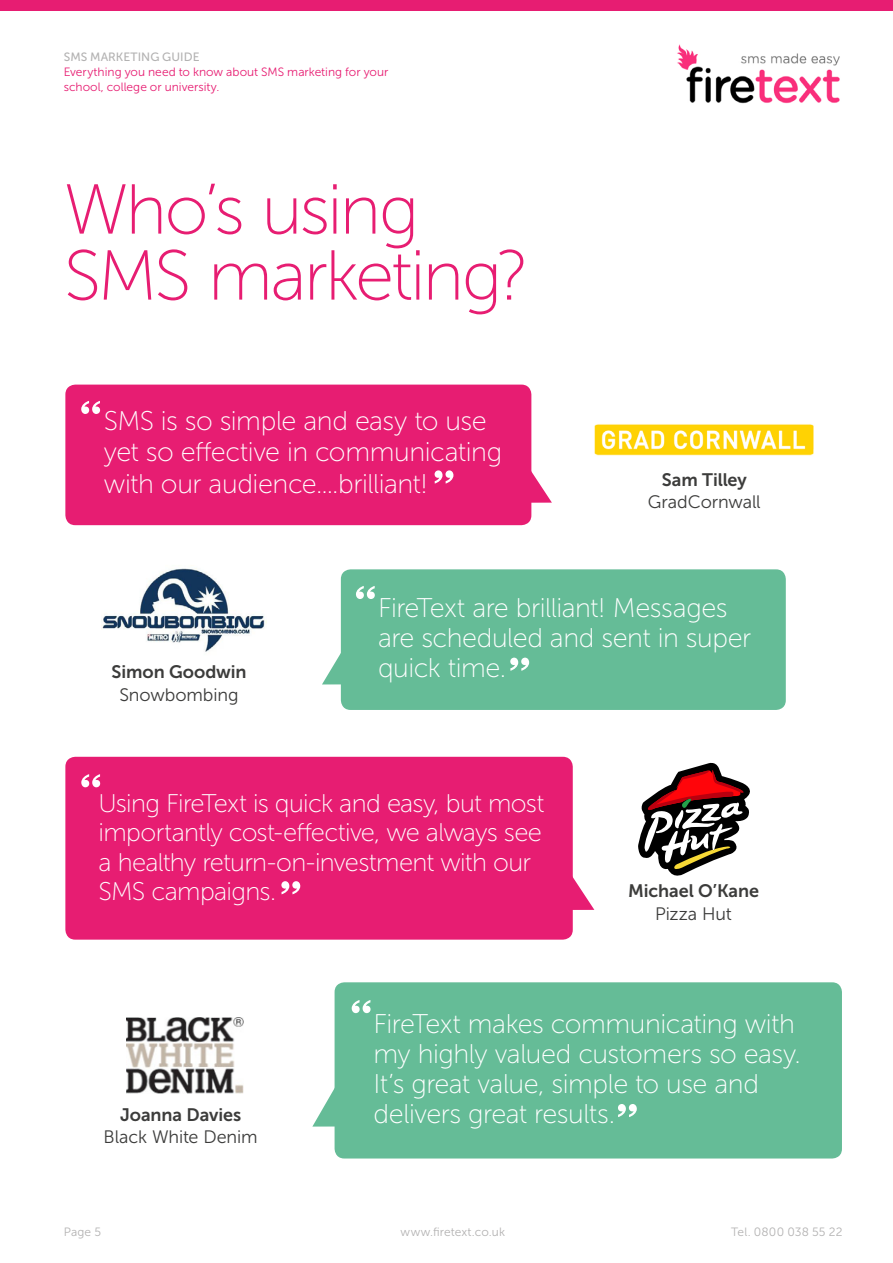
<style>
.page{position:relative;width:893px;height:1263px;background:#fff}
.page>*{position:absolute;margin:0;border:0;box-sizing:border-box;transform-origin:0 0}
.t1{font:70.5px/66px "Museo Sans 100";letter-spacing:-.04em;color:#e71d72}
.t2{font:27px/30px "Museo Sans 100";letter-spacing:-.02em;color:#fff}
.t3{font:25.5px/29.2px "Museo Sans 100";letter-spacing:-.03em;color:#fff}
.t4{font:18px "Museo Sans 700";letter-spacing:-.005em;color:#3c3c3b}
.t5{font:18px "Museo Sans 300";letter-spacing:-.005em;color:#3c3c3b}
.t6{font:12px/15px "Museo Sans 300";color:#e71d72}
.t7{font:12px "Museo Sans 300";letter-spacing:.01em;color:#b3b2b2}
.t8{font:12px "Museo Sans 500";letter-spacing:.005em;color:#b3b2b2}
</style>
<div class="page">
<img style="left:677px;top:44px;width:163px;height:60px">
<div style="left:0;top:0;width:893px;height:11px;background:#e71d72"></div>
<svg style="left:322px;top:639px;width:19px;height:45px"></svg>
<img style="left:102px;top:568px;width:165px;height:84px">
<div style="left:65px;top:757px;width:508px;height:183px;background:#e71d72;border-radius:10px"></div>
<div style="left:341px;top:569px;width:445px;height:141px;background:#65bc97;border-radius:10px"></div>
<div style="left:335px;top:982px;width:507px;height:176px;background:#65bc97;border-radius:10px"></div>
<img style="left:127px;top:1017px;width:117px;height:77px">
<svg style="left:638px;top:762px;width:112px;height:114px"></svg>
<div style="left:65px;top:385px;width:466px;height:140px;background:#e71d72;border-radius:10px"></div>
<svg style="left:81px;top:401px;width:19px;height:13px"></svg>
<svg style="left:356px;top:586px;width:19px;height:13px"></svg>
<svg style="left:352px;top:1000px;width:19px;height:13px"></svg>
<svg style="left:81px;top:774px;width:19px;height:13px"></svg>
<svg style="left:435px;top:470px;width:18px;height:14px"></svg>
<svg style="left:281px;top:881px;width:19px;height:13px"></svg>
<svg style="left:510px;top:658px;width:19px;height:13px"></svg>
<svg style="left:618px;top:1104px;width:19px;height:13px"></svg>
<svg style="left:531px;top:458px;width:21px;height:45px"></svg>
<svg style="left:572px;top:865px;width:22px;height:45px"></svg>
<svg style="left:313px;top:1081px;width:22px;height:45px"></svg>
<img style="left:594px;top:424px;width:220px;height:32px">
<p class="t8" style="left:64px;top:50px;width:137px">SMS MARKETING GUIDE</p>
<p class="t6" style="left:64px;top:65px;width:326px">Everything you need to know about SMS marketing for your school, college or university.</p>
<h1 class="t1" style="left:64px;top:177px;width:467px">Who’s using<br>SMS marketing?</h1>
<p class="t2" style="left:104px;top:405px;width:400px;line-height:31.5px">SMS is so simple and easy to use yet so effective in communicating with our audience....brilliant!</p>
<p class="t4" style="left:662px;top:469px;width:86px">Sam Tilley</p>
<p class="t5" style="left:648px;top:492px;width:114px">GradCornwall</p>
<p class="t4" style="left:111px;top:662px;width:137px">Simon Goodwin</p>
<p class="t5" style="left:119px;top:685px;width:121px">Snowbombing</p>
<p class="t2" style="left:378px;top:593px;width:375px">FireText are brilliant! Messages are scheduled and sent in super quick time.</p>
<p class="t3" style="left:99px;top:789px;width:447px">Using FireText is quick and easy, but most importantly cost-effective, we always see a healthy return-on-investment with our SMS campaigns.</p>
<p class="t4" style="left:628px;top:881px;width:133px">Michael O’Kane</p>
<p class="t5" style="left:655px;top:904px;width:78px">Pizza Hut</p>
<p class="t4" style="left:120px;top:1105px;width:123px">Joanna Davies</p>
<p class="t5" style="left:104px;top:1127px;width:156px">Black White Denim</p>
<p class="t2" style="left:374px;top:1009px;width:429px">FireText makes communicating with my highly valued customers so easy.<br>It’s great value, simple to use and delivers great results.</p>
<p class="t7" style="left:64px;top:1225px;width:39px">Page 5</p>
<p class="t7" style="left:401px;top:1225px;width:106px">www.firetext.co.uk</p>
<p class="t7" style="left:731px;top:1225px;width:113px">Tel. 0800 038 55 22</p>
</div>
